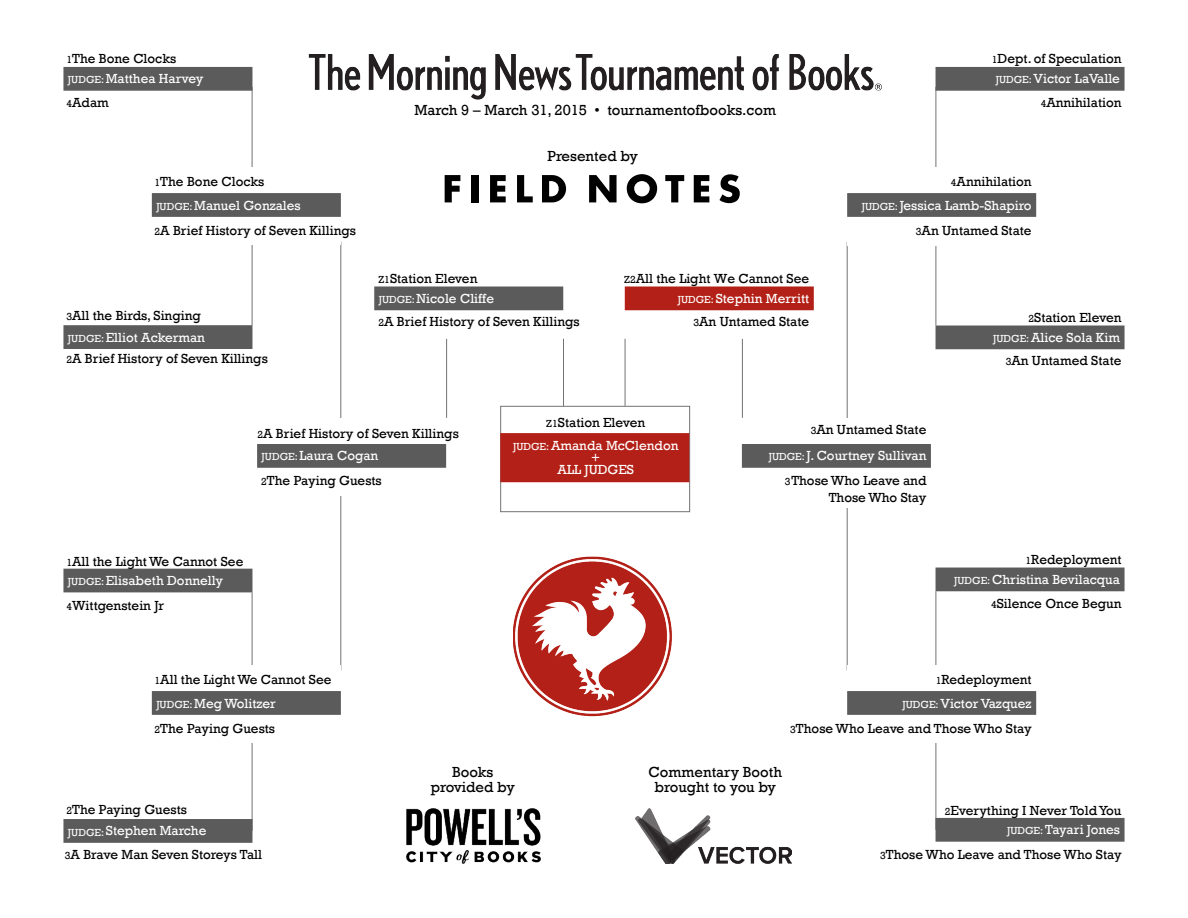
<style>
.page{position:relative;width:1188px;height:918px;background:#fff}
.page>*{position:absolute;margin:0;border:0;box-sizing:border-box;transform-origin:0 0}
.t1{font:15px/15px "Rockwell";color:#000;text-align:center}
.t2{font:13.5px/16.2px "Rockwell";color:#000;text-align:right}
.t3{font:13.5px/12px "Rockwell";color:#fff;text-align:center}
.s1{font-size:10.5px}
.s2{font-size:10.5px;color:#fffffe}
</style>
<div class="page">
<hr style="left:847px;top:242px;width:1px;height:428px;background:#727272">
<hr style="left:340px;top:242px;width:1px;height:428px;background:#727272">
<hr style="left:936px;top:591px;width:1px;height:239px;background:#727272">
<hr style="left:936px;top:87px;width:1px;height:238px;background:#727272">
<hr style="left:252px;top:592px;width:1px;height:239px;background:#727272">
<hr style="left:252px;top:87px;width:1px;height:239px;background:#727272">
<div style="left:742px;top:418px;width:189px;height:90px;background:#fff"></div>
<div style="left:742px;top:444px;width:189px;height:24px;background:#5b5b5b;border:2px solid #5b5b5b"></div>
<div style="left:847px;top:665px;width:189px;height:78px;background:#fff"></div>
<div style="left:847px;top:691px;width:189px;height:24px;background:#5b5b5b;border:2px solid #5b5b5b"></div>
<div style="left:847px;top:167px;width:189px;height:78px;background:#fff"></div>
<div style="left:847px;top:193px;width:189px;height:24px;background:#5b5b5b;border:2px solid #5b5b5b"></div>
<img style="left:308px;top:54px;width:574px;height:46px">
<img style="left:513px;top:557px;width:159px;height:160px">
<svg style="left:445px;top:175px;width:15px;height:27px"></svg>
<div style="left:471px;top:175px;width:7px;height:27px;background:#010101"></div>
<svg style="left:490px;top:175px;width:16px;height:27px"></svg>
<svg style="left:517px;top:175px;width:16px;height:27px"></svg>
<svg style="left:542px;top:175px;width:24px;height:27px"></svg>
<svg style="left:589px;top:175px;width:28px;height:27px"></svg>
<svg style="left:627px;top:174px;width:30px;height:29px"></svg>
<svg style="left:665px;top:175px;width:19px;height:27px"></svg>
<svg style="left:694px;top:175px;width:15px;height:27px"></svg>
<svg style="left:719px;top:174px;width:21px;height:29px"></svg>
<div style="left:257px;top:418px;width:189px;height:78px;background:#fff"></div>
<div style="left:257px;top:444px;width:189px;height:24px;background:#5b5b5b;border:2px solid #5b5b5b"></div>
<div style="left:152px;top:167px;width:189px;height:78px;background:#fff"></div>
<div style="left:152px;top:193px;width:189px;height:24px;background:#5b5b5b;border:2px solid #5b5b5b"></div>
<div style="left:152px;top:665px;width:189px;height:78px;background:#fff"></div>
<div style="left:152px;top:691px;width:189px;height:24px;background:#5b5b5b;border:2px solid #5b5b5b"></div>
<div style="left:374px;top:286px;width:189px;height:24px;background:#5b5b5b;border:2px solid #5b5b5b"></div>
<div style="left:625px;top:286px;width:189px;height:24px;background:#b32017;border:2px solid #b32017"></div>
<div style="left:500px;top:406px;width:190px;height:106px;border:1px solid #737271"></div>
<div style="left:500px;top:433px;width:189px;height:49px;background:#b32017;border:2px solid #b32017"></div>
<div style="left:63px;top:67px;width:189px;height:24px;background:#5b5b5b;border:2px solid #5b5b5b"></div>
<div style="left:63px;top:325px;width:189px;height:24px;background:#5b5b5b;border:2px solid #5b5b5b"></div>
<div style="left:63px;top:569px;width:189px;height:23px;background:#5b5b5b"></div>
<div style="left:63px;top:819px;width:189px;height:24px;background:#5b5b5b;border:2px solid #5b5b5b"></div>
<div style="left:936px;top:67px;width:189px;height:24px;background:#5b5b5b;border:2px solid #5b5b5b"></div>
<div style="left:936px;top:326px;width:189px;height:23px;background:#5b5b5b"></div>
<div style="left:936px;top:568px;width:189px;height:23px;background:#5b5b5b"></div>
<div style="left:936px;top:818px;width:189px;height:24px;background:#5b5b5b;border:2px solid #5b5b5b"></div>
<hr style="left:446px;top:339px;width:1px;height:79px;background:#727272">
<hr style="left:742px;top:339px;width:1px;height:79px;background:#727272">
<hr style="left:625px;top:339px;width:1px;height:67px;background:#727272">
<hr style="left:563px;top:339px;width:1px;height:67px;background:#727272">
<img style="left:406px;top:808px;width:134px;height:56px">
<img style="left:636px;top:808px;width:156px;height:56px">
<p class="t2" style="left:66px;top:51px;width:111px"><span class="s1">1</span>The Bone Clocks</p>
<p class="t3" style="left:68px;top:73px;width:137px"><span class="s2">JUDGE:</span> Matthea Harvey</p>
<p class="t2" style="left:66px;top:94px;width:44px"><span class="s1">4</span>Adam</p>
<p class="t1" style="left:414px;top:103px;width:363px">March 9 – March 31, 2015 • tournamentofbooks.com</p>
<p class="t1" style="left:547px;top:149px;width:92px">Presented by</p>
<p class="t2" style="left:992px;top:51px;width:131px"><span class="s1">1</span>Dept. of Speculation</p>
<p class="t2" style="left:1041px;top:94px;width:82px"><span class="s1">4</span>Annihilation</p>
<p class="t3" style="left:996px;top:73px;width:126px"><span class="s1">JUDGE:</span> Victor LaValle</p>
<p class="t2" style="left:155px;top:174px;width:111px"><span class="s1">1</span>The Bone Clocks</p>
<p class="t2" style="left:951px;top:174px;width:82px"><span class="s1">4</span>Annihilation</p>
<p class="t3" style="left:156px;top:199px;width:146px"><span class="s2">JUDGE:</span> Manuel Gonzales</p>
<p class="t3" style="left:862px;top:199px;width:171px"><span class="s1">JUDGE:</span> Jessica Lamb-Shapiro</p>
<p class="t2" style="left:155px;top:222px;width:203px"><span class="s1">2</span>A Brief History of Seven Killings</p>
<p class="t2" style="left:916px;top:222px;width:117px"><span class="s1">3</span>An Untamed State</p>
<p class="t2" style="left:378px;top:271px;width:101px"><span class="s1">Z1</span>Station Eleven</p>
<p class="t2" style="left:624px;top:271px;width:187px"><span class="s1">Z2</span>All the Light We Cannot See</p>
<p class="t3" style="left:379px;top:293px;width:117px"><span class="s2">JUDGE:</span> Nicole Cliffe</p>
<p class="t3" style="left:678px;top:293px;width:133px"><span class="s1">JUDGE:</span> Stephin Merritt</p>
<p class="t2" style="left:66px;top:307px;width:136px"><span class="s1">3</span>All the Birds, Singing</p>
<p class="t2" style="left:66px;top:351px;width:203px"><span class="s1">2</span>A Brief History of Seven Killings</p>
<p class="t3" style="left:68px;top:331px;width:139px"><span class="s2">JUDGE:</span> Elliot Ackerman</p>
<p class="t2" style="left:378px;top:314px;width:203px"><span class="s1">2</span>A Brief History of Seven Killings</p>
<p class="t2" style="left:694px;top:314px;width:117px"><span class="s1">3</span>An Untamed State</p>
<p class="t2" style="left:1028px;top:309px;width:95px"><span class="s1">2</span>Station Eleven</p>
<p class="t3" style="left:993px;top:332px;width:128px"><span class="s1">JUDGE:</span> Alice Sola Kim</p>
<p class="t2" style="left:1006px;top:353px;width:117px"><span class="s1">3</span>An Untamed State</p>
<p class="t2" style="left:257px;top:425px;width:203px"><span class="s1">2</span>A Brief History of Seven Killings</p>
<p class="t3" style="left:262px;top:450px;width:118px"><span class="s2">JUDGE:</span> Laura Cogan</p>
<p class="t2" style="left:261px;top:473px;width:122px"><span class="s1">2</span>The Paying Guests</p>
<p class="t2" style="left:546px;top:415px;width:101px"><span class="s1">Z1</span>Station Eleven</p>
<p class="t3" style="left:513px;top:440px;width:167px"><span class="s1">JUDGE:</span> Amanda McClendon +<br>ALL JUDGES</p>
<p class="t2" style="left:811px;top:421px;width:117px"><span class="s1">3</span>An Untamed State</p>
<p class="t3" style="left:769px;top:450px;width:159px"><span class="s1">JUDGE:</span> J. Courtney Sullivan</p>
<p class="t2" style="left:785px;top:473px;width:143px"><span class="s1">3</span>Those Who Leave and<br>Those Who Stay</p>
<p class="t2" style="left:66px;top:554px;width:178px"><span class="s1">1</span>All the Light We Cannot See</p>
<p class="t2" style="left:1026px;top:552px;width:98px"><span class="s1">1</span>Redeployment</p>
<p class="t3" style="left:68px;top:575px;width:157px"><span class="s2">JUDGE:</span> Elisabeth Donnelly</p>
<p class="t3" style="left:954px;top:574px;width:167px"><span class="s1">JUDGE:</span> Christina Bevilacqua</p>
<p class="t2" style="left:66px;top:597px;width:99px"><span class="s1">4</span>Wittgenstein Jr</p>
<p class="t2" style="left:991px;top:596px;width:132px"><span class="s1">4</span>Silence Once Begun</p>
<p class="t2" style="left:155px;top:672px;width:178px"><span class="s1">1</span>All the Light We Cannot See</p>
<p class="t2" style="left:936px;top:672px;width:98px"><span class="s1">1</span>Redeployment</p>
<p class="t3" style="left:156px;top:697px;width:121px"><span class="s2">JUDGE:</span> Meg Wolitzer</p>
<p class="t3" style="left:903px;top:697px;width:131px"><span class="s1">JUDGE:</span> Victor Vazquez</p>
<p class="t2" style="left:155px;top:721px;width:122px"><span class="s1">2</span>The Paying Guests</p>
<p class="t2" style="left:790px;top:721px;width:243px"><span class="s1">3</span>Those Who Leave and Those Who Stay</p>
<p class="t2" style="left:66px;top:801px;width:122px"><span class="s1">2</span>The Paying Guests</p>
<p class="t3" style="left:68px;top:825px;width:140px"><span class="s2">JUDGE:</span> Stephen Marche</p>
<p class="t2" style="left:65px;top:846px;width:199px"><span class="s1">3</span>A Brave Man Seven Storeys Tall</p>
<p class="t1" style="left:431px;top:765px;width:86px">Books provided by</p>
<p class="t1" style="left:649px;top:765px;width:135px">Commentary Booth brought to you by</p>
<p class="t2" style="left:945px;top:803px;width:178px"><span class="s1">2</span>Everything I Never ToldYou</p>
<p class="t2" style="left:880px;top:846px;width:243px"><span class="s1">3</span>Those Who Leave and Those Who Stay</p>
<p class="t3" style="left:1007px;top:824px;width:114px"><span class="s1">JUDGE:</span> Tayari Jones</p>
</div>
